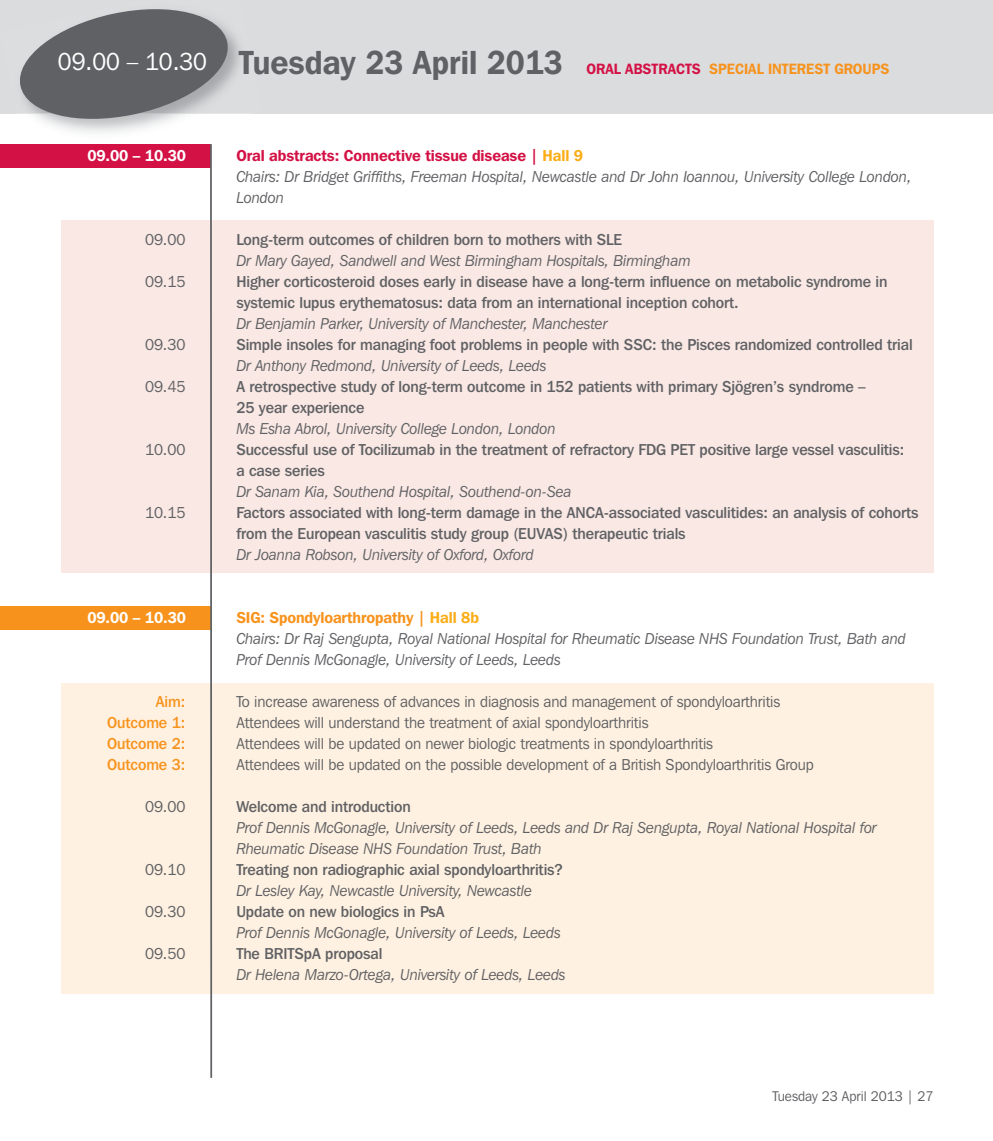
<style>
.page{position:relative;width:993px;height:1141px;background:#fff}
.page>*{position:absolute;margin:0;border:0;box-sizing:border-box;transform-origin:0 0}
.t1{font:600 33.25px "Franklin Gothic IT Cby BT";color:#606164;scale:.94 1}
.t2{font:italic 15.75px/21px "Franklin Gothic IT Cby BT";letter-spacing:-.005em;color:#606164;scale:.96 1}
.t3{font:500 15.75px/21px "Franklin Gothic IT Cby BT";letter-spacing:-.005em;color:#606164;scale:.96 1}
.t4{font:15.75px "Franklin Gothic IT Cby BT";letter-spacing:-.005em;color:#606164;scale:.96 1}
.t5{font:500 15.75px "Franklin Gothic IT Cby BT";letter-spacing:-.005em;color:#f7931d;scale:.96 1}
.t6{font:600 15.75px "Franklin Gothic IT Cby BT";letter-spacing:-.005em;color:#fff;scale:.96 1}
.t7{font:600 14.88px "Franklin Gothic IT Cby BT";color:#f7931d;scale:.94 1}
.t8{font:14px "Franklin Gothic IT Cby BT";color:#606164;scale:.96 1}
.s1{font-weight:400;font-size:24.5px;color:#fff}
.s2{color:#d31145}
.s3{font-weight:600;font-style:normal;color:#d31145}
.s4{font-weight:600;font-style:normal;color:#fbad18}
.s5{font-weight:600;font-style:normal;color:#f7931d}
</style>
<div class="page">
<div style="left:0;top:0;width:992px;height:113px;background:#dbdcde"></div>
<svg style="left:15px;top:8px;width:218px;height:118px"></svg>
<div style="left:1px;top:606px;width:210px;height:23px;background:#f7931d"></div>
<div style="left:1px;top:144px;width:210px;height:24px;background:#d31145"></div>
<div style="left:61px;top:684px;width:872px;height:310px;background:#fff1e1"></div>
<div style="left:61px;top:220px;width:872px;height:352px;background:#f9e8e4"></div>
<hr style="left:210px;top:144px;width:2px;height:934px;background:#606164">
<h1 class="t1" style="left:58px;top:51px;width:538px"><span class="s1">09.00 – 10.30</span> Tuesday 23 April 2013</h1>
<p class="t7" style="left:586px;top:64px;width:323px"><span class="s2">ORAL ABSTRACTS</span> SPECIAL INTEREST GROUPS</p>
<p class="t6" style="left:87px;top:150px;width:104px">09.00 – 10.30</p>
<p class="t2" style="left:236px;top:146px;width:704px"><span class="s3">Oral abstracts: Connective tissue disease |</span> <span class="s4">Hall 9<br></span>Chairs: Dr Bridget Griffiths, Freeman Hospital, Newcastle and Dr John Ioannou, University College London,<br>London</p>
<p class="t4" style="left:145px;top:234px;width:43px">09.00</p>
<p class="t3" style="left:236px;top:231px;width:403px">Long-term outcomes of children born to mothers with SLE</p>
<p class="t2" style="left:236px;top:251px;width:474px">Dr Mary Gayed, Sandwell and West Birmingham Hospitals, Birmingham</p>
<p class="t4" style="left:145px;top:276px;width:43px">09.15</p>
<p class="t3" style="left:236px;top:273px;width:679px">Higher corticosteroid doses early in disease have a long-term influence on metabolic syndrome in systemic lupus erythematosus: data from an international inception cohort.</p>
<p class="t2" style="left:236px;top:314px;width:388px">Dr Benjamin Parker, University of Manchester, Manchester</p>
<p class="t4" style="left:145px;top:339px;width:43px">09.30</p>
<p class="t3" style="left:236px;top:336px;width:705px">Simple insoles for managing foot problems in people with SSC: the Pisces randomized controlled trial</p>
<p class="t2" style="left:236px;top:356px;width:324px">Dr Anthony Redmond, University of Leeds, Leeds</p>
<p class="t4" style="left:145px;top:381px;width:43px">09.45</p>
<p class="t3" style="left:236px;top:378px;width:656px">A retrospective study of long-term outcome in 152 patients with primary Sjögren’s syndrome –<br>25 year experience</p>
<p class="t2" style="left:236px;top:419px;width:334px">Ms Esha Abrol, University College London, London</p>
<p class="t4" style="left:145px;top:444px;width:43px">10.00</p>
<p class="t3" style="left:236px;top:441px;width:697px">Successful use of Tocilizumab in the treatment of refractory FDG PET positive large vessel vasculitis: a case series</p>
<p class="t2" style="left:236px;top:482px;width:350px">Dr Sanam Kia, Southend Hospital, Southend-on-Sea</p>
<p class="t4" style="left:145px;top:507px;width:43px">10.15</p>
<p class="t3" style="left:236px;top:504px;width:712px">Factors associated with long-term damage in the ANCA-associated vasculitides: an analysis of cohorts from the European vasculitis study group (EUVAS) therapeutic trials</p>
<p class="t2" style="left:236px;top:545px;width:311px">Dr Joanna Robson, University of Oxford, Oxford</p>
<p class="t6" style="left:87px;top:612px;width:104px">09.00 – 10.30</p>
<p class="t2" style="left:236px;top:608px;width:698px"><span class="s5">SIG: Spondyloarthropathy |</span> <span class="s4">Hall 8b<br></span>Chairs: Dr Raj Sengupta, Royal National Hospital for Rheumatic Disease NHS Foundation Trust, Bath and<br>Prof Dennis McGonagle, University of Leeds, Leeds</p>
<p class="t5" style="left:156px;top:696px;width:32px">Aim:</p>
<p class="t4" style="left:236px;top:696px;width:568px">To increase awareness of advances in diagnosis and management of spondyloarthritis</p>
<p class="t5" style="left:107px;top:717px;width:83px">Outcome 1:</p>
<p class="t4" style="left:236px;top:717px;width:431px">Attendees will understand the treatment of axial spondyloarthritis</p>
<p class="t5" style="left:107px;top:738px;width:83px">Outcome 2:</p>
<p class="t4" style="left:236px;top:738px;width:498px">Attendees will be updated on newer biologic treatments in spondyloarthritis</p>
<p class="t5" style="left:107px;top:759px;width:83px">Outcome 3:</p>
<p class="t4" style="left:236px;top:759px;width:603px">Attendees will be updated on the possible development of a British Spondyloarthritis Group</p>
<p class="t4" style="left:145px;top:801px;width:43px">09.00</p>
<p class="t3" style="left:236px;top:798px;width:183px">Welcome and introduction</p>
<p class="t2" style="left:236px;top:818px;width:668px">Prof Dennis McGonagle, University of Leeds, Leeds and Dr Raj Sengupta, Royal National Hospital for<br>Rheumatic Disease NHS Foundation Trust, Bath</p>
<p class="t4" style="left:145px;top:864px;width:43px">09.10</p>
<p class="t3" style="left:236px;top:861px;width:342px">Treating non radiographic axial spondyloarthritis?</p>
<p class="t2" style="left:236px;top:881px;width:309px">Dr Lesley Kay, Newcastle University, Newcastle</p>
<p class="t4" style="left:145px;top:906px;width:43px">09.30</p>
<p class="t3" style="left:236px;top:903px;width:218px">Update on new biologics in PsA</p>
<p class="t2" style="left:236px;top:923px;width:339px">Prof Dennis McGonagle, University of Leeds, Leeds</p>
<p class="t4" style="left:145px;top:948px;width:43px">09.50</p>
<p class="t3" style="left:236px;top:945px;width:154px">The BRITSpA proposal</p>
<p class="t2" style="left:236px;top:965px;width:344px">Dr Helena Marzo-Ortega, University of Leeds, Leeds</p>
<p class="t8" style="left:772px;top:1091px;width:169px">Tuesday 23 April 2013 | 27</p>
</div>
